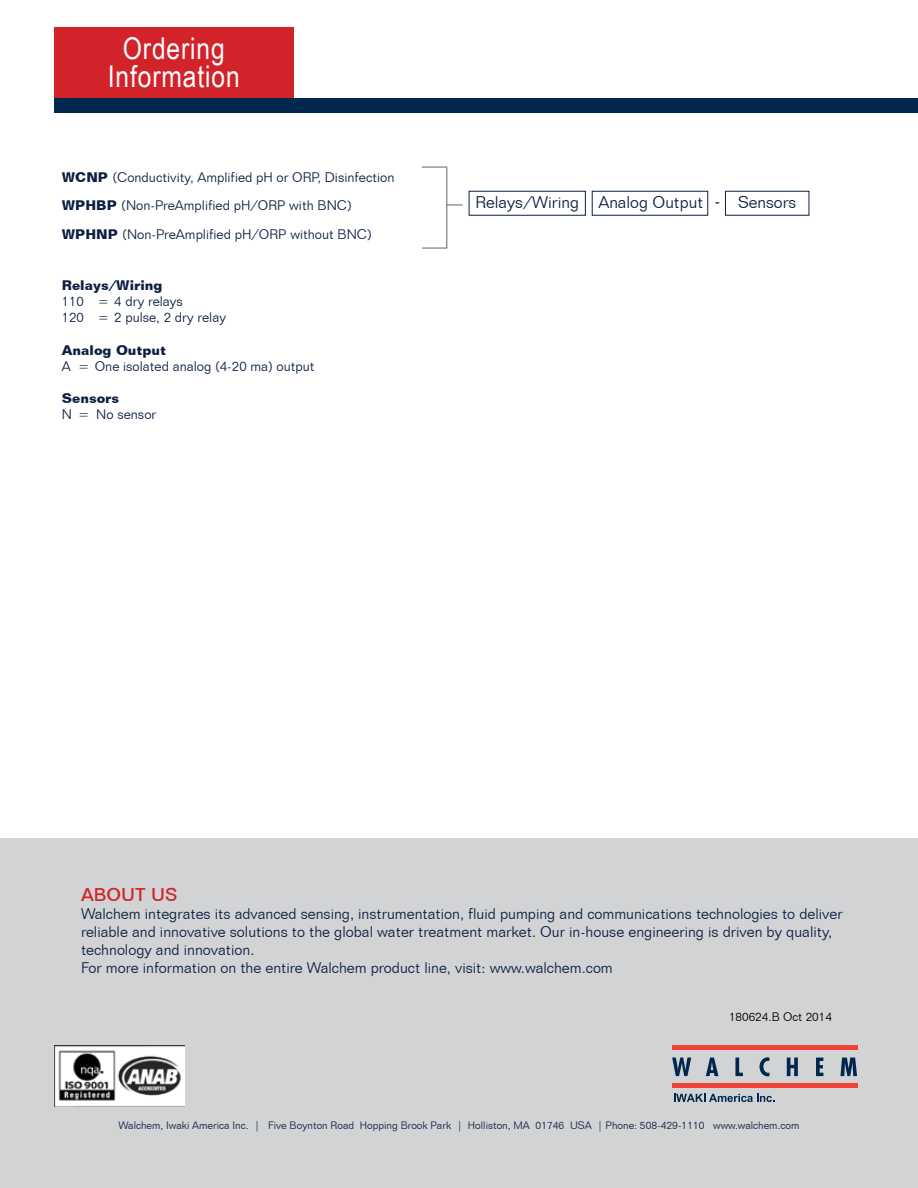
<style>
.page{position:relative;width:918px;height:1188px;background:#fff}
.page>*{position:absolute;margin:0;border:0;box-sizing:border-box;transform-origin:0 0}
.t1{font:30px/28.5px "Arial Narrow";letter-spacing:.03em;color:#fff;text-align:center}
.t2{font:500 18px "Folio BT";color:#d2232a}
.t3{font:300 16.5px "Folio BT";color:#0d2043}
.t4{font:300 15px/18px "Folio BT";color:#0d2043}
.t5{font:300 13.5px/28.5px "Folio BT";color:#0d2043}
.t6{font:700 13.5px "Folio BT";color:#0d2043}
.t7{font:300 12px "Folio BT";color:#000}
.t8{font:300 10.5px "Folio BT";color:#0e2143}
.s1{font-weight:700}
.s2{font-family:"Folio Std";font-size:18px;color:#000}
</style>
<div class="page">
<div style="left:54px;top:27px;width:240px;height:73px;background:#d2232a"></div>
<div style="left:54px;top:98px;width:864px;height:14px;background:#00274d"></div>
<div style="left:0;top:838px;width:918px;height:350px;background:#d1d3d4"></div>
<div style="left:469px;top:191px;width:117px;height:25px;border:1px solid #0d2043"></div>
<div style="left:725px;top:191px;width:84px;height:25px;border:1px solid #0d2043"></div>
<div style="left:592px;top:191px;width:116px;height:25px;border:1px solid #0d2043"></div>
<hr style="left:446px;top:167px;width:1px;height:81px;background:#636466">
<svg style="left:422px;top:248px;width:25px;height:1px"></svg>
<svg style="left:446px;top:205px;width:17px;height:1px"></svg>
<svg style="left:422px;top:167px;width:24px;height:1px"></svg>
<img style="left:54px;top:1045px;width:130px;height:62px">
<svg style="left:672px;top:1058px;width:19px;height:18px"></svg>
<svg style="left:706px;top:1058px;width:12px;height:18px"></svg>
<svg style="left:735px;top:1058px;width:8px;height:18px"></svg>
<svg style="left:760px;top:1057px;width:9px;height:19px"></svg>
<svg style="left:787px;top:1058px;width:11px;height:18px"></svg>
<svg style="left:816px;top:1058px;width:7px;height:18px"></svg>
<svg style="left:840px;top:1058px;width:17px;height:18px"></svg>
<div style="left:672px;top:1045px;width:185px;height:5px;background:#ef4135"></div>
<hr style="left:672px;top:1084px;width:185px;height:4px;background:#ef4135">
<svg style="left:674px;top:1094px;width:101px;height:8px"></svg>
<h1 class="t1" style="left:108px;top:33px;width:134px">Ordering<br>Information</h1>
<p class="t5" style="left:62px;top:162px;width:334px"><span class="s1">WCNP</span> (Conductivity, Amplified pH or ORP, Disinfection<br><span class="s1">WPHBP</span> (Non-PreAmplified pH/ORP with BNC)<br><span class="s1">WPHNP</span> (Non-PreAmplified pH/ORP without BNC)</p>
<p class="t6" style="left:62px;top:277px;width:102px">Relays/Wiring</p>
<p class="t5" style="left:62px;top:293px;width:166px;line-height:16.2px">110 = 4 dry relays<br>120 = 2 pulse, 2 dry relay</p>
<p class="t6" style="left:62px;top:342px;width:106px">Analog Output</p>
<p class="t5" style="left:62px;top:352px;width:254px">A = One isolated analog (4-20 ma) output</p>
<p class="t6" style="left:62px;top:390px;width:59px">Sensors</p>
<p class="t5" style="left:62px;top:400px;width:96px">N = No sensor</p>
<p class="t3" style="left:475px;top:192px;width:323px">Relays/Wiring Analog Output <span class="s2">-</span> Sensors</p>
<p class="t2" style="left:81px;top:884px;width:98px">ABOUT US</p>
<p class="t4" style="left:81px;top:905px;width:763px">Walchem integrates its advanced sensing, instrumentation, fluid pumping and communications technologies to deliver reliable and innovative solutions to the global water treatment market. Our in-house engineering is driven by quality, technology and innovation.<br>For more information on the entire Walchem product line, visit: www.walchem.com</p>
<p class="t7" style="left:729px;top:1009px;width:104px">180624.B Oct 2014</p>
<p class="t8" style="left:119px;top:1119px;width:682px">Walchem, Iwaki America Inc. | Five Boynton Road Hopping Brook Park | Holliston, MA 01746 USA | Phone: 508-429-1110 www.walchem.com</p>
</div>
